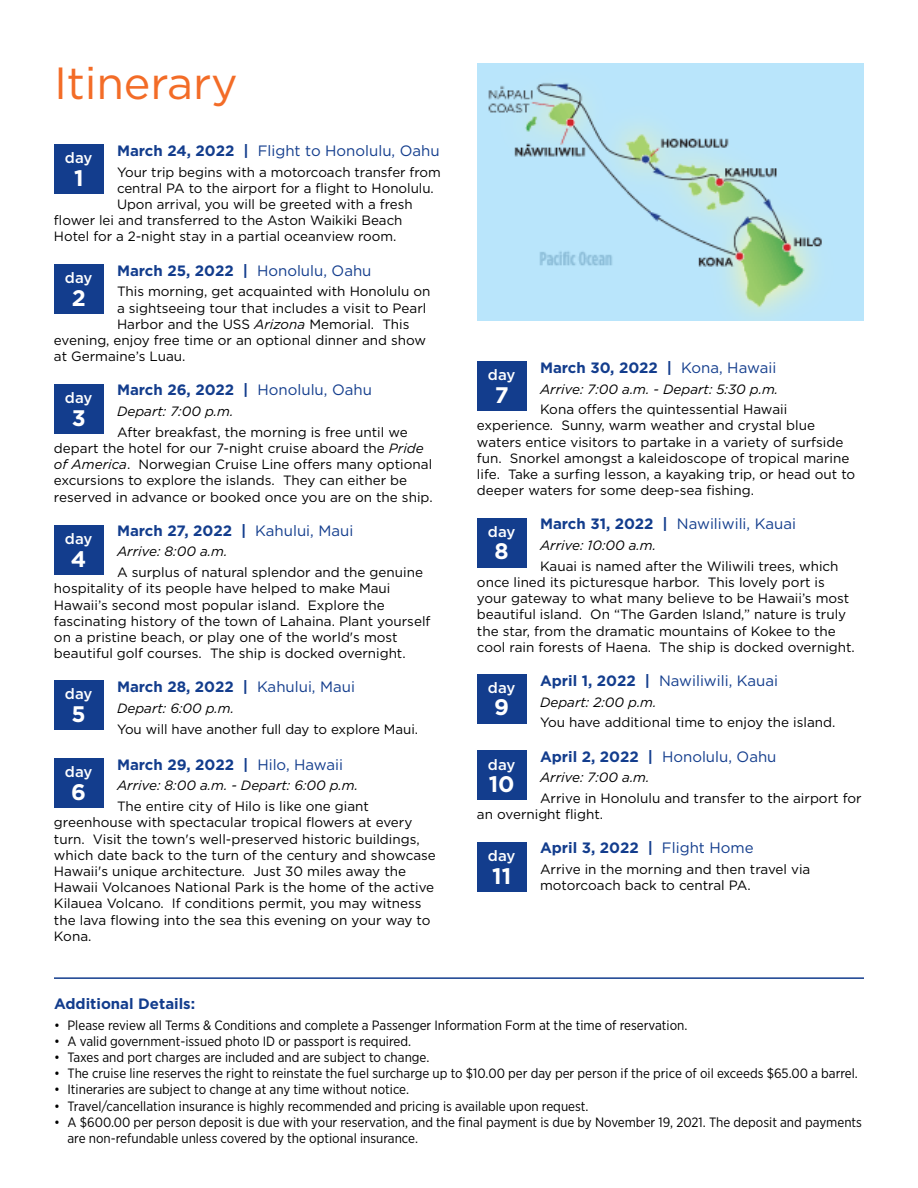
<style>
.page{position:relative;width:918px;height:1188px;background:#fff}
.page>*{position:absolute;margin:0;border:0;box-sizing:border-box;transform-origin:0 0}
.t1{font:45px "Gotham";letter-spacing:-.005em;color:#f36c27}
.t2{font:700 22.5px "Gotham";color:#fff}
.t3{font:700 15px "Gotham";color:#133d8d}
.t4{font:15px "Gotham";color:#133d8d}
.t5{font:500 15px "Gotham";letter-spacing:-.01em;color:#fff}
.t6{font:13.5px/16.2px "Gotham";color:#000}
.t7{font:13.5px/16.2px "Gotham Narrow";color:#000}
.t8{font:italic 13.5px "Gotham";color:#000}
.s1{font-weight:700}
.s2{font-weight:400}
.s3{font-style:italic}
</style>
<div class="page">
<div style="left:54px;top:144px;width:50px;height:50px;background:#133d8d"></div>
<div style="left:54px;top:264px;width:50px;height:50px;background:#133d8d"></div>
<div style="left:54px;top:384px;width:50px;height:50px;background:#133d8d"></div>
<div style="left:54px;top:525px;width:50px;height:50px;background:#133d8d"></div>
<div style="left:54px;top:680px;width:50px;height:50px;background:#133d8d"></div>
<div style="left:54px;top:758px;width:50px;height:50px;background:#133d8d"></div>
<div style="left:477px;top:361px;width:49px;height:50px;background:#133d8d"></div>
<div style="left:477px;top:518px;width:49px;height:50px;background:#133d8d"></div>
<div style="left:477px;top:674px;width:49px;height:49px;background:#133d8d"></div>
<div style="left:477px;top:751px;width:49px;height:49px;background:#133d8d"></div>
<div style="left:477px;top:842px;width:49px;height:50px;background:#133d8d"></div>
<img style="left:477px;top:63px;width:387px;height:257px">
<hr style="left:54px;top:977px;width:810px;height:2px;background:#133d8d">
<h1 class="t1" style="left:54px;top:54px;width:185px">Itinerary</h1>
<p class="t4" style="left:117px;top:141px;width:324px"><span class="s1">March 24, 2022 |</span> Flight to Honolulu, Oahu</p>
<p class="t6" style="left:117px;top:164px;width:325px">Your trip begins with a motorcoach transfer from</p>
<p class="t6" style="left:117px;top:180px;width:318px">central PA to the airport for a flight to Honolulu.</p>
<p class="t6" style="left:117px;top:196px;width:297px">Upon arrival, you will be greeted with a fresh</p>
<p class="t6" style="left:54px;top:212px;width:350px">flower lei and transferred to the Aston Waikiki Beach</p>
<p class="t6" style="left:54px;top:228px;width:344px">Hotel for a 2-night stay in a partial oceanview room.</p>
<p class="t5" style="left:65px;top:268px;width:29px">day</p>
<h2 class="t2" style="left:72px;top:283px;width:16px">2</h2>
<p class="t5" style="left:65px;top:148px;width:29px">day</p>
<h2 class="t2" style="left:74px;top:163px;width:11px">1</h2>
<p class="t3" style="left:117px;top:260px;width:256px">March 25, 2022 | <span class="s2">Honolulu, Oahu</span></p>
<p class="t6" style="left:117px;top:283px;width:315px">This morning, get acquainted with Honolulu on</p>
<p class="t6" style="left:117px;top:299px;width:311px">a sightseeing tour that includes a visit to Pearl</p>
<p class="t6" style="left:117px;top:316px;width:294px">Harbor and the USS <span class="s3">Arizona</span> Memorial. This</p>
<p class="t6" style="left:54px;top:332px;width:374px">evening, enjoy free time or an optional dinner and show</p>
<p class="t6" style="left:54px;top:348px;width:133px">at Germaine’s Luau.</p>
<p class="t5" style="left:65px;top:388px;width:29px">day</p>
<h2 class="t2" style="left:72px;top:403px;width:15px">3</h2>
<p class="t3" style="left:117px;top:380px;width:256px">March 26, 2022 | <span class="s2">Honolulu, Oahu</span></p>
<p class="t8" style="left:117px;top:403px;width:118px">Depart: 7:00 p.m.</p>
<p class="t6" style="left:54px;top:424px;width:380px;text-indent:63px">After breakfast, the morning is free until we depart the hotel for our 7-night cruise aboard the <span class="s3">Pride of America</span>. Norwegian Cruise Line offers many optional excursions to explore the islands. They can either be reserved in advance or booked once you are on the ship.</p>
<p class="t5" style="left:65px;top:529px;width:29px">day</p>
<h2 class="t2" style="left:71px;top:544px;width:17px">4</h2>
<p class="t3" style="left:117px;top:521px;width:238px">March 27, 2022 | <span class="s2">Kahului, Maui</span></p>
<p class="t8" style="left:117px;top:543px;width:112px">Arrive: 8:00 a.m.</p>
<p class="t6" style="left:54px;top:564px;width:378px;text-indent:63px">A surplus of natural splendor and the genuine hospitality of its people have helped to make Maui Hawaii’s second most popular island. Explore the fascinating history of the town of Lahaina. Plant yourself on a pristine beach, or play one of the world's most beautiful golf courses. The ship is docked overnight.</p>
<p class="t5" style="left:65px;top:684px;width:29px">day</p>
<h2 class="t2" style="left:72px;top:699px;width:16px">5</h2>
<p class="t3" style="left:117px;top:677px;width:240px">March 28, 2022 | <span class="s2">Kahului, Maui</span></p>
<p class="t8" style="left:117px;top:700px;width:119px">Depart: 6:00 p.m.</p>
<p class="t6" style="left:117px;top:721px;width:303px">You will have another full day to explore Maui.</p>
<p class="t3" style="left:117px;top:755px;width:228px">March 29, 2022 | <span class="s2">Hilo, Hawaii</span></p>
<p class="t8" style="left:117px;top:777px;width:243px">Arrive: 8:00 a.m. - Depart: 6:00 p.m.</p>
<p class="t6" style="left:54px;top:798px;width:383px;text-indent:63px">The entire city of Hilo is like one giant greenhouse with spectacular tropical flowers at every turn. Visit the town's well-preserved historic buildings, which date back to the turn of the century and showcase Hawaii's unique architecture. Just 30 miles away the Hawaii Volcanoes National Park is the home of the active Kilauea Volcano. If conditions permit, you may witness the lava flowing into the sea this evening on your way to Kona.</p>
<p class="t5" style="left:65px;top:762px;width:29px">day</p>
<h2 class="t2" style="left:71px;top:777px;width:16px">6</h2>
<p class="t3" style="left:540px;top:358px;width:238px">March 30, 2022 | <span class="s2">Kona, Hawaii</span></p>
<p class="t8" style="left:540px;top:380px;width:240px">Arrive: 7:00 a.m. - Depart: 5:30 p.m.</p>
<p class="t6" style="left:477px;top:401px;width:380px;text-indent:63px">Kona offers the quintessential Hawaii experience. Sunny, warm weather and crystal blue waters entice visitors to partake in a variety of surfside fun. Snorkel amongst a kaleidoscope of tropical marine life. Take a surfing lesson, a kayaking trip, or head out to deeper waters for some deep-sea fishing.</p>
<p class="t5" style="left:488px;top:522px;width:29px">day</p>
<h2 class="t2" style="left:495px;top:537px;width:16px">8</h2>
<p class="t5" style="left:488px;top:365px;width:29px">day</p>
<h2 class="t2" style="left:495px;top:380px;width:15px">7</h2>
<p class="t4" style="left:540px;top:515px;width:257px"><span class="s1">March 31, 2022 |</span> Nawiliwili, Kauai</p>
<p class="t8" style="left:540px;top:537px;width:118px">Arrive: 10:00 a.m.</p>
<p class="t6" style="left:477px;top:558px;width:379px;text-indent:63px">Kauai is named after the Wiliwili trees, which once lined its picturesque harbor. This lovely port is your gateway to what many believe to be Hawaii’s most beautiful island. On “The Garden Island,” nature is truly the star, from the dramatic mountains of Kokee to the cool rain forests of Haena. The ship is docked overnight.</p>
<p class="t5" style="left:488px;top:678px;width:29px">day</p>
<h2 class="t2" style="left:494px;top:692px;width:16px">9</h2>
<p class="t4" style="left:540px;top:671px;width:240px"><span class="s1">April 1, 2022 |</span> Nawiliwili, Kauai</p>
<p class="t8" style="left:540px;top:693px;width:118px">Depart: 2:00 p.m.</p>
<p class="t6" style="left:540px;top:714px;width:297px">You have additional time to enjoy the island.</p>
<p class="t4" style="left:540px;top:747px;width:238px"><span class="s1">April 2, 2022 |</span> Honolulu, Oahu</p>
<p class="t8" style="left:540px;top:769px;width:111px">Arrive: 7:00 a.m.</p>
<p class="t6" style="left:477px;top:790px;width:386px;text-indent:63px">Arrive in Honolulu and transfer to the airport for an overnight flight.</p>
<p class="t5" style="left:488px;top:846px;width:29px">day</p>
<h2 class="t2" style="left:492px;top:861px;width:20px">11</h2>
<p class="t5" style="left:488px;top:754px;width:29px">day</p>
<h2 class="t2" style="left:489px;top:769px;width:27px">10</h2>
<p class="t3" style="left:540px;top:838px;width:215px">April 3, 2022 | <span class="s2">Flight Home</span></p>
<p class="t6" style="left:540px;top:861px;width:272px">Arrive in the morning and then travel via motorcoach back to central PA.</p>
<p class="t3" style="left:54px;top:994px;width:143px">Additional Details:</p>
<p class="t7" style="left:54px;top:1016px;width:635px">• Please review all Terms &amp; Conditions and complete a Passenger Information Form at the time of reservation.</p>
<p class="t7" style="left:54px;top:1033px;width:359px">• A valid government-issued photo ID or passport is required.</p>
<p class="t7" style="left:54px;top:1049px;width:377px">• Taxes and port charges are included and are subject to change.</p>
<p class="t7" style="left:54px;top:1065px;width:805px">• The cruise line reserves the right to reinstate the fuel surcharge up to $10.00 per day per person if the price of oil exceeds $65.00 a barrel.</p>
<p class="t7" style="left:54px;top:1081px;width:357px">• Itineraries are subject to change at any time without notice.</p>
<p class="t7" style="left:54px;top:1097px;width:536px">• Travel/cancellation insurance is highly recommended and pricing is available upon request.</p>
<p class="t7" style="left:68px;top:1114px;width:796px;text-indent:-14px">• A $600.00 per person deposit is due with your reservation, and the final payment is due by November 19, 2021. The deposit and payments are non-refundable unless covered by the optional insurance.</p>
</div>
